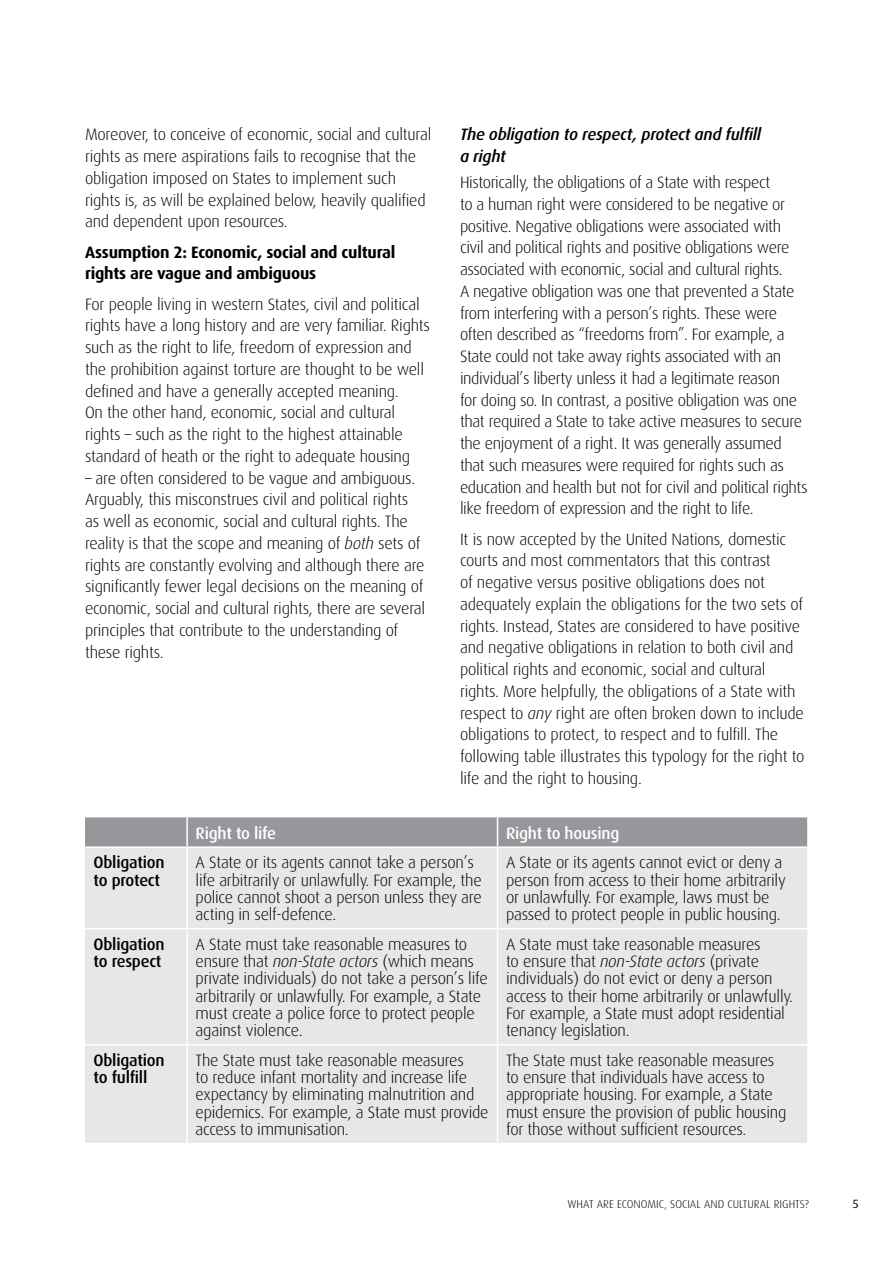
<style>
.page{position:relative;width:893px;height:1263px;background:#fff}
.page>*{position:absolute;margin:0;border:0;box-sizing:border-box;transform-origin:0 0}
.t1{font:300 16.5px/21.8px "Dax";letter-spacing:-.015em;color:#000}
.t2{font:700 16.5px/21.8px "Dax";letter-spacing:-.015em;color:#000}
.t3{font:500 16.5px/17.2px "Dax";letter-spacing:-.015em;color:#000}
.t4{font:italic 500 16.5px/21.8px "Dax";letter-spacing:-.015em;color:#000}
.t5{font:500 16.5px "Dax";letter-spacing:-.015em;color:#fff}
.t6{font:12px "Dax";color:#000}
.t7{font:300 11.25px "Dax";color:#000}
.s1{font-style:italic}
</style>
<div class="page">
<div style="left:85px;top:848px;width:722px;height:295px;background:#e6e7e8"></div>
<hr style="left:186px;top:848px;width:2px;height:80px;background:#fff">
<hr style="left:497px;top:848px;width:1px;height:80px;background:#fff">
<hr style="left:186px;top:929px;width:2px;height:115px;background:#fff">
<hr style="left:497px;top:929px;width:1px;height:115px;background:#fff">
<hr style="left:186px;top:1045px;width:2px;height:98px;background:#fff">
<hr style="left:497px;top:1045px;width:1px;height:98px;background:#fff">
<hr style="left:85px;top:928px;width:102px;height:1px;background:#fff">
<hr style="left:187px;top:928px;width:310px;height:1px;background:#fff">
<hr style="left:497px;top:928px;width:312px;height:1px;background:#fff">
<hr style="left:85px;top:1044px;width:102px;height:1px;background:#fff">
<hr style="left:187px;top:1044px;width:310px;height:1px;background:#fff">
<hr style="left:497px;top:1044px;width:312px;height:1px;background:#fff">
<div style="left:85px;top:817px;width:722px;height:29px;background:#95979a"></div>
<p class="t1" style="left:85px;top:124px;width:348px">Moreover, to conceive of economic, social and cultural rights as mere aspirations fails to recognise that the obligation imposed on States to implement such rights is, as will be explained below, heavily qualified and dependent upon resources.</p>
<p class="t2" style="left:85px;top:241px;width:312px">Assumption 2: Economic, social and cultural rights are vague and ambiguous</p>
<p class="t1" style="left:85px;top:293px;width:347px">For people living in western States, civil and political rights have a long history and are very familiar. Rights such as the right to life, freedom of expression and the prohibition against torture are thought to be well defined and have a generally accepted meaning.<br>On the other hand, economic, social and cultural rights – such as the right to the highest attainable standard of heath or the right to adequate housing</p>
<p class="t1" style="left:85px;top:467px;width:342px">– are often considered to be vague and ambiguous.<br>Arguably, this misconstrues civil and political rights as well as economic, social and cultural rights. The reality is that the scope and meaning of <span class="s1">both</span> sets of rights are constantly evolving and although there are significantly fewer legal decisions on the meaning of economic, social and cultural rights, there are several principles that contribute to the understanding of these rights.</p>
<p class="t4" style="left:460px;top:124px;width:303px">The obligation to respect, protect and fulfill a right</p>
<p class="t1" style="left:460px;top:172px;width:349px">Historically, the obligations of a State with respect<br>to a human right were considered to be negative or positive. Negative obligations were associated with civil and political rights and positive obligations were associated with economic, social and cultural rights.<br>A negative obligation was one that prevented a State from interfering with a person’s rights. These were often described as “freedoms from”. For example, a State could not take away rights associated with an individual’s liberty unless it had a legitimate reason<br>for doing so. In contrast, a positive obligation was one that required a State to take active measures to secure the enjoyment of a right. It was generally assumed that such measures were required for rights such as education and health but not for civil and political rights like freedom of expression and the right to life.</p>
<p class="t1" style="left:460px;top:528px;width:346px">It is now accepted by the U nited Nations, domestic courts and most commentators that this contrast<br>of negative versus positive obligations does not adequately explain the obligations for the two sets of rights. Instead, States are considered to have positive and negative obligations in relation to both civil and political rights and economic, social and cultural rights. More helpfully, the obligations of a State with respect to <span class="s1">any</span> right are often broken down to include obligations to protect, to respect and to fulfill. The following table illustrates this typology for the right to life and the right to housing.</p>
<p class="t5" style="left:196px;top:824px;width:82px">Right to life</p>
<p class="t5" style="left:506px;top:824px;width:115px">Right to housing</p>
<p class="t3" style="left:94px;top:854px;width:73px">Obligation to protect</p>
<p class="t1" style="left:196px;top:854px;width:288px;line-height:17.2px">A State or its agents cannot take a person’s life arbitrarily or unlawfully. For example, the police cannot shoot a person unless they are acting in self-defence.</p>
<p class="t1" style="left:506px;top:854px;width:281px;line-height:17.2px">A State or its agents cannot evict or deny a person from access to their home arbitrarily or unlawfully. For example, laws must be passed to protect people in public housing.</p>
<p class="t3" style="left:94px;top:936px;width:73px">Obligation to respect</p>
<p class="t1" style="left:196px;top:936px;width:294px;line-height:17.2px">A State must take reasonable measures to ensure that <span class="s1">non-State actors</span> (which means private individuals) do not take a person’s life arbitrarily or unlawfully. For example, a State must create a police force to protect people against violence.</p>
<p class="t1" style="left:506px;top:936px;width:288px;line-height:17.2px">A State must take reasonable measures<br>to ensure that <span class="s1">non-State actors</span> (private individuals) do not evict or deny a person access to their home arbitrarily or unlawfully.<br>For example, a State must adopt residential tenancy legislation.</p>
<p class="t3" style="left:94px;top:1052px;width:73px">Obligation to fulfill</p>
<p class="t1" style="left:196px;top:1052px;width:294px;line-height:17.2px">The State must take reasonable measures<br>to reduce infant mortality and increase life expectancy by eliminating malnutrition and epidemics. For example, a State must provide access to immunisation.</p>
<p class="t1" style="left:506px;top:1052px;width:282px;line-height:17.2px">The State must take reasonable measures to ensure that individuals have access to appropriate housing. For example, a State must ensure the provision of public housing for those without sufficient resources.</p>
<p class="t7" style="left:568px;top:1198px;width:16px">What</p>
<p class="t7" style="left:597px;top:1198px;width:7px">are</p>
<p class="t7" style="left:617px;top:1198px;width:7px">economic</p>
<p class="t7" style="left:664px;top:1198px;width:12px">, social</p>
<p class="t7" style="left:704px;top:1198px;width:8px">and</p>
<p class="t7" style="left:727px;top:1198px;width:33px">cultural</p>
<p class="t7" style="left:774px;top:1198px;width:6px">rights</p>
<p class="t7" style="left:805px;top:1198px;width:6px">?</p>
<p class="t6" style="left:852px;top:1198px;width:8px">5</p>
</div>
